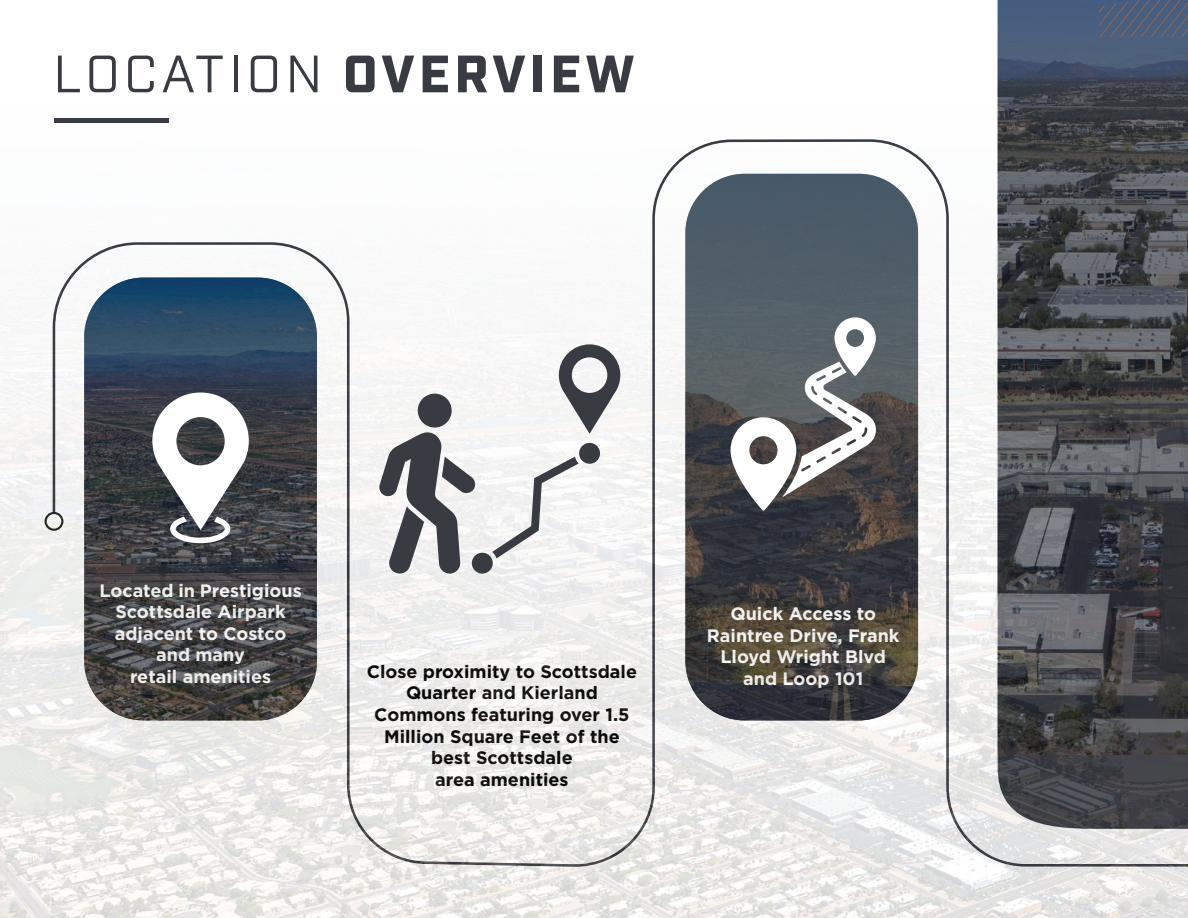
<style>
.page{position:relative;width:1188px;height:918px;background:#fff}
.page>*{position:absolute;margin:0;border:0;box-sizing:border-box;transform-origin:0 0}
.t1{font:52.5px "Industry";letter-spacing:.08em;color:#383b42}
.t2{font:700 18px/21.6px "Gotham";color:#fff;text-align:center}
.t3{font:700 18px/21.6px "Gotham";color:#000;text-align:center}
.s1{font-weight:900}
</style>
<div class="page">
<img style="left:998px;top:0;width:190px;height:94px">
<img style="left:0;top:94px;width:1188px;height:824px">
<svg style="left:152px;top:393px;width:97px;height:150px"></svg>
<svg style="left:378px;top:344px;width:242px;height:231px;fill:#f4f4f3"></svg>
<svg style="left:731px;top:317px;width:145px;height:194px"></svg>
<svg style="left:1099px;top:0;width:89px;height:37px;background:#505f79"></svg>
<h1 class="t1" style="left:53px;top:43px;width:583px">LOCATION <span class="s1">OVERVIEW</span></h1>
<p class="t2" style="left:99px;top:579px;width:204px">Located in Prestigious<br>Scottsdale Airpark adjacent to Costco and many<br>retail amenities</p>
<p class="t3" style="left:367px;top:661px;width:272px">Close proximity to Scottsdale<br>Quarter and Kierland<br>Commons featuring over 1.5<br>Million Square Feet of the best Scottsdale<br>area amenities</p>
<p class="t2" style="left:707px;top:603px;width:194px">Quick Access to<br>Raintree Drive, Frank<br>Lloyd Wright Blvd and Loop 101</p>
</div>
